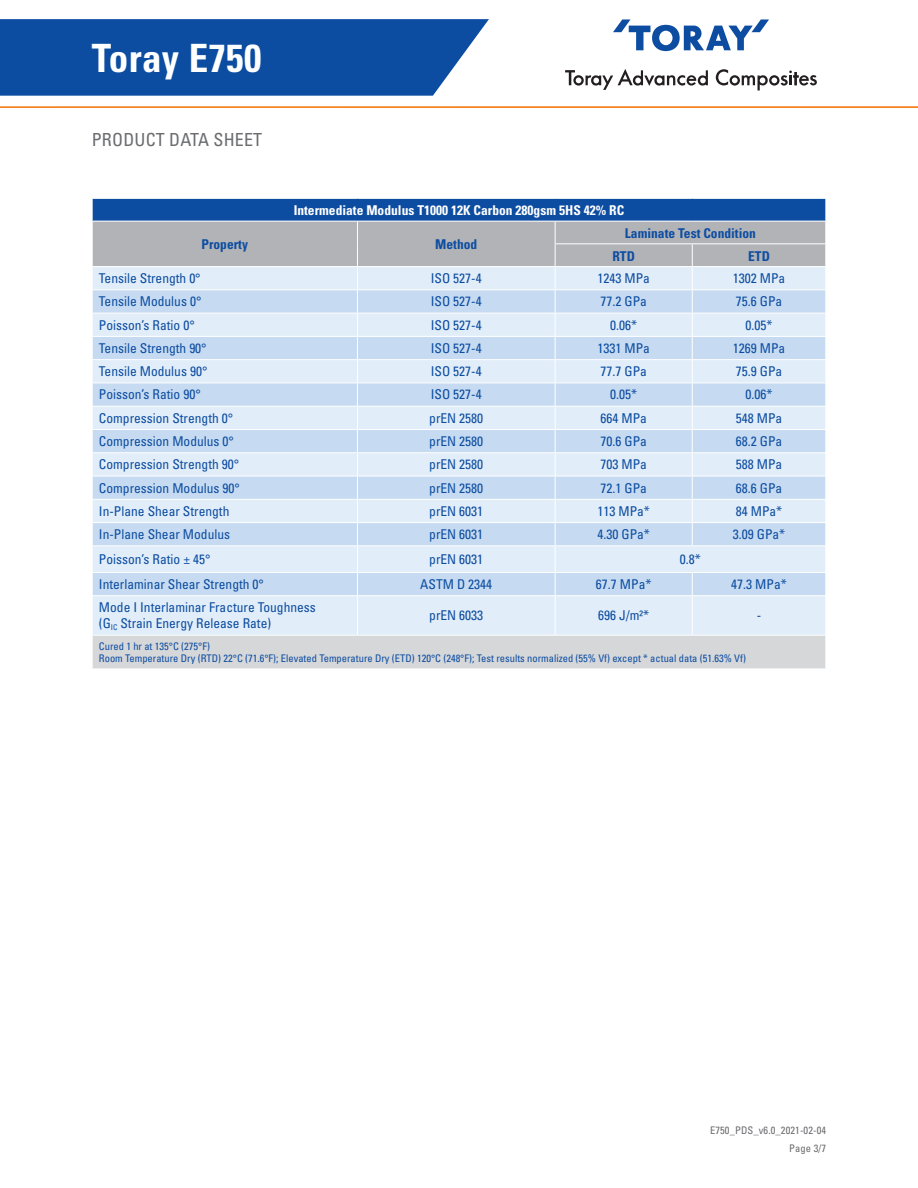
<style>
.page{position:relative;width:918px;height:1188px;background:#fff}
.page>*{position:absolute;margin:0;border:0;box-sizing:border-box;transform-origin:0 0}
.t1{font:700 condensed 39px "Univers";letter-spacing:.01em;color:#fff}
.t2{font:condensed 18px "Univers LT Std";letter-spacing:.01em;color:#6c6d70}
.Cell_row{font:condensed 13.5px "Univers LT Std";color:#0d4da1}
.Cell_header{font:700 condensed 13.5px "Univers";color:#fff}
.Cell_header-2{font:700 condensed 13.5px "Univers";color:#0d4da1}
.Cell_footer{font:condensed 10.5px "Univers LT Std";color:#0d4da1}
.t3{font:condensed 10.5px "Univers LT Std";letter-spacing:.01em;color:#6c6d70}
</style>
<div class="page">
<svg style="left:0;top:19px;width:489px;height:77px;background:#1b57a6"></svg>
<hr style="left:0;top:106px;width:918px;height:2px;background:#f58220">
<svg style="left:613px;top:19px;width:156px;height:32px"></svg>
<svg style="left:565px;top:69px;width:143px;height:21px"></svg>
<svg style="left:716px;top:69px;width:101px;height:21px"></svg>
<div style="left:93px;top:596px;width:732px;height:39px;background:#e1edf8"></div>
<div style="left:92px;top:635px;width:734px;height:34px;background:#d6d7d9"></div>
<hr style="left:825px;top:636px;width:1px;height:33px;background:#fff">
<svg style="left:92px;top:199px;width:734px;height:396px;background:#c6d7e9"></svg>
<hr style="left:357px;top:596px;width:1px;height:39px;background:#fff">
<hr style="left:555px;top:596px;width:1px;height:39px;background:#fff">
<hr style="left:692px;top:596px;width:1px;height:39px;background:#fff">
<hr style="left:92px;top:635px;width:265px;height:1px;background:#fff">
<hr style="left:92px;top:636px;width:1px;height:33px;background:#fff">
<hr style="left:357px;top:635px;width:198px;height:1px;background:#fff">
<hr style="left:555px;top:635px;width:137px;height:1px;background:#fff">
<hr style="left:692px;top:635px;width:134px;height:1px;background:#fff">
<h1 class="t1" style="left:92px;top:35px;width:171px">Toray E750</h1>
<h2 class="t2" style="left:92px;top:128px;width:172px">PRODUCT DATA SHEET</h2>
<p class="Cell_header" style="left:294px;top:202px;width:332px">Intermediate Modulus T1000 12K Carbon 280gsm 5HS 42% RC</p>
<p class="Cell_header-2" style="left:202px;top:236px;width:48px">Property</p>
<p class="Cell_header-2" style="left:435px;top:236px;width:43px">Method</p>
<p class="Cell_header-2" style="left:625px;top:225px;width:133px">Laminate Test Condition</p>
<p class="Cell_header-2" style="left:612px;top:247px;width:24px">RTD</p>
<p class="Cell_header-2" style="left:748px;top:247px;width:23px">ETD</p>
<p class="Cell_row" style="left:99px;top:270px;width:103px">Tensile Strength 0°</p>
<p class="Cell_row" style="left:431px;top:270px;width:52px">ISO 527-4</p>
<p class="Cell_row" style="left:597px;top:270px;width:54px">1243 MPa</p>
<p class="Cell_row" style="left:733px;top:270px;width:54px">1302 MPa</p>
<p class="Cell_row" style="left:99px;top:293px;width:104px">Tensile Modulus 0°</p>
<p class="Cell_row" style="left:431px;top:293px;width:52px">ISO 527-4</p>
<p class="Cell_row" style="left:600px;top:293px;width:48px">77.2 GPa</p>
<p class="Cell_row" style="left:736px;top:293px;width:48px">75.6 GPa</p>
<p class="Cell_row" style="left:99px;top:316px;width:97px">Poisson’s Ratio 0°</p>
<p class="Cell_row" style="left:431px;top:316px;width:52px">ISO 527-4</p>
<p class="Cell_row" style="left:610px;top:316px;width:28px">0.06*</p>
<p class="Cell_row" style="left:746px;top:316px;width:28px">0.05*</p>
<p class="Cell_row" style="left:99px;top:340px;width:109px">Tensile Strength 90°</p>
<p class="Cell_row" style="left:431px;top:340px;width:52px">ISO 527-4</p>
<p class="Cell_row" style="left:597px;top:340px;width:54px">1331 MPa</p>
<p class="Cell_row" style="left:733px;top:340px;width:54px">1269 MPa</p>
<p class="Cell_row" style="left:99px;top:363px;width:110px">Tensile Modulus 90°</p>
<p class="Cell_row" style="left:431px;top:363px;width:52px">ISO 527-4</p>
<p class="Cell_row" style="left:600px;top:363px;width:48px">77.7 GPa</p>
<p class="Cell_row" style="left:736px;top:363px;width:48px">75.9 GPa</p>
<p class="Cell_row" style="left:99px;top:386px;width:103px">Poisson’s Ratio 90°</p>
<p class="Cell_row" style="left:431px;top:386px;width:52px">ISO 527-4</p>
<p class="Cell_row" style="left:610px;top:386px;width:28px">0.05*</p>
<p class="Cell_row" style="left:746px;top:386px;width:28px">0.06*</p>
<p class="Cell_row" style="left:99px;top:409px;width:136px">Compression Strength 0°</p>
<p class="Cell_row" style="left:429px;top:409px;width:55px">prEN 2580</p>
<p class="Cell_row" style="left:600px;top:409px;width:48px">664 MPa</p>
<p class="Cell_row" style="left:736px;top:409px;width:48px">548 MPa</p>
<p class="Cell_row" style="left:99px;top:433px;width:137px">Compression Modulus 0°</p>
<p class="Cell_row" style="left:429px;top:433px;width:55px">prEN 2580</p>
<p class="Cell_row" style="left:600px;top:433px;width:48px">70.6 GPa</p>
<p class="Cell_row" style="left:736px;top:433px;width:48px">68.2 GPa</p>
<p class="Cell_row" style="left:99px;top:456px;width:142px">Compression Strength 90°</p>
<p class="Cell_row" style="left:429px;top:456px;width:55px">prEN 2580</p>
<p class="Cell_row" style="left:600px;top:456px;width:48px">703 MPa</p>
<p class="Cell_row" style="left:736px;top:456px;width:48px">588 MPa</p>
<p class="Cell_row" style="left:99px;top:479px;width:143px">Compression Modulus 90°</p>
<p class="Cell_row" style="left:429px;top:479px;width:55px">prEN 2580</p>
<p class="Cell_row" style="left:600px;top:479px;width:48px">72.1 GPa</p>
<p class="Cell_row" style="left:736px;top:479px;width:48px">68.6 GPa</p>
<p class="Cell_row" style="left:99px;top:502px;width:132px">In-Plane Shear Strength</p>
<p class="Cell_row" style="left:429px;top:502px;width:55px">prEN 6031</p>
<p class="Cell_row" style="left:597px;top:502px;width:54px">113 MPa*</p>
<p class="Cell_row" style="left:736px;top:502px;width:48px">84 MPa*</p>
<p class="Cell_row" style="left:99px;top:526px;width:133px">In-Plane Shear Modulus</p>
<p class="Cell_row" style="left:429px;top:526px;width:55px">prEN 6031</p>
<p class="Cell_row" style="left:597px;top:526px;width:54px">4.30 GPa*</p>
<p class="Cell_row" style="left:733px;top:526px;width:54px">3.09 GPa*</p>
<p class="Cell_row" style="left:99px;top:551px;width:113px">Poisson’s Ratio ± 45°</p>
<p class="Cell_row" style="left:429px;top:551px;width:55px">prEN 6031</p>
<p class="Cell_row" style="left:680px;top:551px;width:22px">0.8*</p>
<p class="Cell_row" style="left:99px;top:576px;width:167px">Interlaminar Shear Strength 0°</p>
<p class="Cell_row" style="left:420px;top:576px;width:73px">ASTM D 2344</p>
<p class="Cell_row" style="left:596px;top:576px;width:57px">67.7 MPa*</p>
<p class="Cell_row" style="left:731px;top:576px;width:57px">47.3 MPa*</p>
<p class="Cell_row" style="left:99px;top:599px;width:218px">Mode I Interlaminar Fracture Toughness</p>
<p class="Cell_row" style="left:99px;top:615px;width:174px">(G<sub>IC</sub> Strain Energy Release Rate)</p>
<p class="Cell_row" style="left:429px;top:607px;width:55px">prEN 6033</p>
<p class="Cell_row" style="left:598px;top:607px;width:52px">696 J/m²*</p>
<p class="Cell_row" style="left:757px;top:607px;width:6px">-</p>
<p class="Cell_footer" style="left:99px;top:639px;width:113px">Cured 1 hr at 135°C (275°F)</p>
<p class="Cell_footer" style="left:99px;top:652px;width:649px">Room Temperature Dry (RTD) 22°C (71.6°F); Elevated Temperature Dry (ETD) 120°C (248°F); Test results normalized (55% Vf) except * actual data (51.63% Vf)</p>
<p class="t3" style="left:710px;top:1124px;width:118px">E750_PDS_v6.0_2021-02-04</p>
<p class="t3" style="left:789px;top:1142px;width:38px">Page 3/7</p>
</div>
